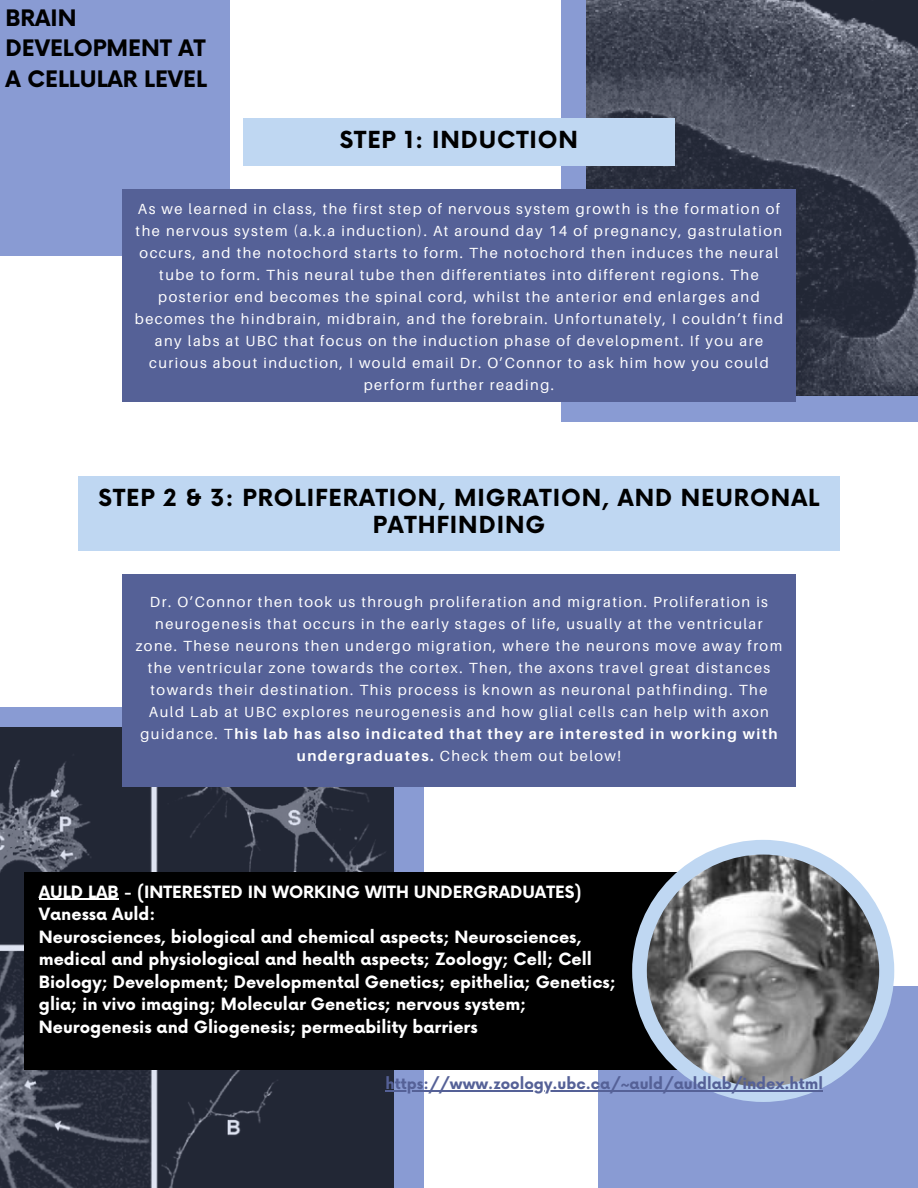
<style>
.page{position:relative;width:918px;height:1188px;background:#fff}
.page>*{position:absolute;margin:0;border:0;box-sizing:border-box;transform-origin:0 0}
.t1{font:700 22.95px/27px "Now";letter-spacing:.04em;color:#000;text-align:center}
.t2{font:700 22.05px/30.3px "Now";color:#000}
.t3{font:700 16.5px/22.5px "Now";color:#fff}
.t4{font:700 15px "Now";color:#556197}
.t5{font:14.7px/22px "Aileron";letter-spacing:.1em;color:#fff;text-align:center}
.s1{font-weight:700}
</style>
<div class="page">
<div style="left:561px;top:0;width:357px;height:421px;background:#899bd3"></div>
<div style="left:0;top:0;width:230px;height:256px;background:#899bd3"></div>
<img style="left:587px;top:0;width:331px;height:395px">
<div style="left:122px;top:190px;width:674px;height:212px;background:#556197"></div>
<div style="left:243px;top:118px;width:432px;height:47px;background:#bfd7f2"></div>
<div style="left:0;top:707px;width:424px;height:481px;background:#899bd3"></div>
<div style="left:598px;top:986px;width:320px;height:202px;background:#899bd3"></div>
<img style="left:0;top:728px;width:394px;height:460px">
<div style="left:122px;top:575px;width:674px;height:212px;background:#556197"></div>
<div style="left:78px;top:476px;width:762px;height:74px;background:#bfd7f2"></div>
<div style="left:24px;top:872px;width:664px;height:198px;background:#000"></div>
<div style="left:632px;top:840px;width:262px;height:262px;background:#bfd7f2;border-radius:50%"></div>
<img style="left:647px;top:855px;width:232px;height:232px;border-radius:50%">
<hr style="left:39px;top:899px;width:80px;height:1px;background:#fff">
<hr style="left:386px;top:1091px;width:437px;height:1px;background:#556197">
<h2 class="t2" style="left:5px;top:4px;width:203px">BRAIN<br>DEVELOPMENT AT<br>A CELLULAR LEVEL</h2>
<h1 class="t1" style="left:340px;top:128px;width:240px">STEP 1: INDUCTION</h1>
<p class="t5" style="left:135px;top:198px;width:650px">As we learned in class, the first step of nervous system growth is the formation of the nervous system (a.k.a induction). At around day 14 of pregnancy, gastrulation occurs, and the notochord starts to form. The notochord then induces the neural tube to form. This neural tube then differentiates into different regions. The posterior end becomes the spinal cord, whilst the anterior end enlarges and becomes the hindbrain, midbrain, and the forebrain. Unfortunately, I couldn’t find any labs at UBC that focus on the induction phase of development. If you are curious about induction, I would email Dr. O’Connor to ask him how you could perform further reading.</p>
<h1 class="t1" style="left:99px;top:486px;width:722px">STEP 2 &amp; 3: PROLIFERATION, MIGRATION, AND NEURONAL<br>PATHFINDING</h1>
<p class="t5" style="left:136px;top:591px;width:648px">Dr. O’Connor then took us through proliferation and migration. Proliferation is neurogenesis that occurs in the early stages of life, usually at the ventricular zone. These neurons then undergo migration, where the neurons move away from the ventricular zone towards the cortex. Then, the axons travel great distances towards their destination. This process is known as neuronal pathfinding. The Auld Lab at UBC explores neurogenesis and how glial cells can help with axon guidance. T<span class="s1">his lab has also indicated that they are interested in working with undergraduates.</span> Check them out below!</p>
<p class="t3" style="left:39px;top:881px;width:579px">AULD LAB - (INTERESTED IN WORKING WITH UNDERGRADUATES)<br>Vanessa Auld:<br>Neurosciences, biological and chemical aspects; Neurosciences, medical and physiological and health aspects; Zoology; Cell; Cell Biology; Development; Developmental Genetics; epithelia; Genetics; glia; in vivo imaging; Molecular Genetics; nervous system; Neurogenesis and Gliogenesis; permeability barriers</p>
<p class="t4" style="left:386px;top:1076px;width:439px">https://www.zoology.ubc.ca/~auld/auldlab/index.html</p>
</div>
